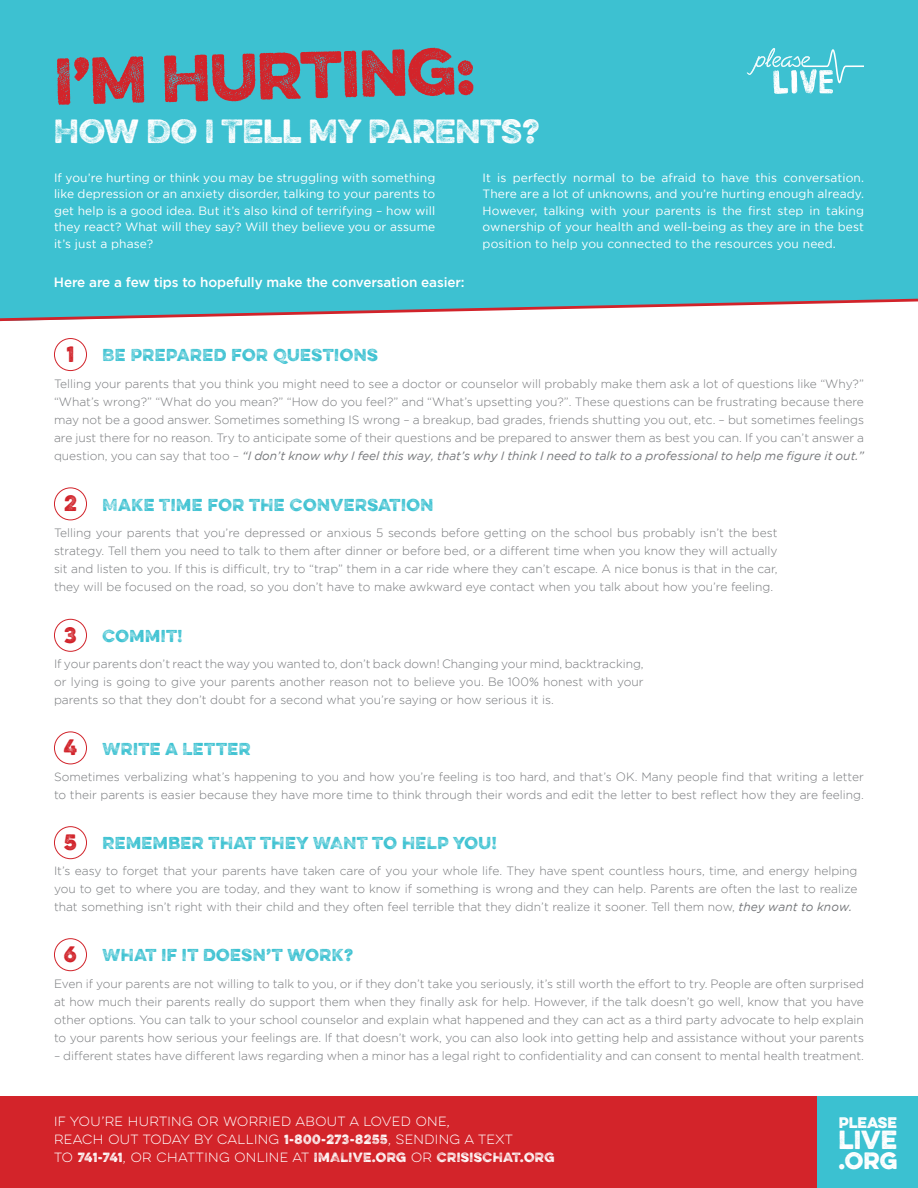
<style>
.page{position:relative;width:918px;height:1188px;background:#fff}
.page>*{position:absolute;margin:0;border:0;box-sizing:border-box;transform-origin:0 0}
.t1{font:59.1px "Eveleth Dot";color:#d3242a}
.t2{font:300 30px "Eveleth Dot";letter-spacing:-.01em;color:#fff}
.t3{font:700 23.55px "Eveleth Slant";color:#fff}
.t4{font:700 21.15px "Eveleth Slant";color:#fff}
.t5{font:19.95px "Eveleth Dot";color:#d1232a}
.t6{font:300 15.45px "Eveleth";letter-spacing:.03em;color:#3bc1d1}
.t7{font:700 13.65px "Eveleth Slant";color:#fff}
.t8{font:500 13.5px "Gotham";letter-spacing:-.01em;color:#fff}
.t9{font:300 12px/18px "Gotham";color:#76787b;text-align:justify}
.t10{font:12px/16.5px "Gotham";letter-spacing:.01em;color:#fff;text-align:justify}
.t11{font:100 12px/18px "Eveleth Clean";letter-spacing:.03em;color:#fff}
.s1{font-weight:400;font-style:italic}
.s2{font-family:"Eveleth";font-weight:300}
.s3{font-family:"Eveleth"}
</style>
<div class="page">
<div style="left:0;top:0;width:918px;height:297px;background:#3dc1d1"></div>
<div style="left:0;top:1096px;width:918px;height:92px;background:#d3242a"></div>
<div style="left:54px;top:338px;width:33px;height:33px;border:1px solid #d1232a;border-radius:50%"></div>
<div style="left:54px;top:487px;width:33px;height:33px;border:1px solid #d1232a;border-radius:50%"></div>
<div style="left:54px;top:619px;width:33px;height:33px;border:1px solid #d1232a;border-radius:50%"></div>
<div style="left:54px;top:731px;width:33px;height:33px;border:1px solid #d1232a;border-radius:50%"></div>
<div style="left:54px;top:826px;width:33px;height:33px;border:1px solid #d1232a;border-radius:50%"></div>
<div style="left:54px;top:938px;width:33px;height:33px;border:1px solid #d1232a;border-radius:50%"></div>
<svg style="left:747px;top:48px;width:117px;height:46px;background:#65cdda"></svg>
<svg style="left:0;top:297px;width:918px;height:25px"></svg>
<div style="left:818px;top:1096px;width:100px;height:92px;background:#3bc1d1"></div>
<p class="t1" style="left:52px;top:38px;width:423px;rotate:-2deg">I’m Hurting:</p>
<p class="t2" style="left:54px;top:108px;width:487px">HOW DO I TELL MY PARENTS?</p>
<p class="t10" style="left:54px;top:169px;width:383px">If you’re hurting or think you may be struggling with something like depression or an anxiety disorder, talking to your parents to get help is a good idea. But it’s also kind of terrifying – how will they react? What will they say? Will they believe you or assume it’s just a phase?</p>
<p class="t10" style="left:483px;top:169px;width:383px">It is perfectly normal to be afraid to have this conversation.<br>There are a lot of unknowns, and you’re hurting enough already.<br>However, talking with your parents is the first step in taking ownership of your health and well-being as they are in the best position to help you connected to the resources you need.</p>
<p class="t8" style="left:54px;top:274px;width:412px">Here are a few tips to hopefully make the conversation easier:</p>
<p class="t5" style="left:67px;top:339px;width:9px">1</p>
<p class="t6" style="left:103px;top:343px;width:277px">BE PREPARED FOR QUESTIONS</p>
<p class="t9" style="left:54px;top:375px;width:812px">Telling your parents that you think you might need to see a doctor or counselor will probably make them ask a lot of questions like “Why?” “What’s wrong?” “What do you mean?” “How do you feel?” and “What’s upsetting you?”. These questions can be frustrating because there may not be a good answer. Sometimes something IS wrong – a breakup, bad grades, friends shutting you out, etc. – but sometimes feelings are just there for no reason. Try to anticipate some of their questions and be prepared to answer them as best you can. If you can’t answer a question, you can say that too – <span class="s1">“I don’t know why I feel this way, that’s why I think I need to talk to a professional to help me figure it out.”</span></p>
<p class="t5" style="left:64px;top:488px;width:14px">2</p>
<p class="t6" style="left:103px;top:493px;width:332px">MAKE TIME FOR THE CONVERSATION</p>
<p class="t9" style="left:54px;top:524px;width:725px">Telling your parents that you’re depressed or anxious 5 seconds before getting on the school bus probably isn’t the best strategy. Tell them you need to talk to them after dinner or before bed, or a different time when you know they will actually sit and listen to you. If this is difficult, try to “trap” them in a car ride where they can’t escape. A nice bonus is that in the car, they will be focused on the road, so you don’t have to make awkward eye contact when you talk about how you’re feeling.</p>
<p class="t5" style="left:64px;top:620px;width:14px">3</p>
<p class="t6" style="left:103px;top:624px;width:82px">COMMIT!</p>
<p class="t9" style="left:54px;top:655px;width:591px">If your parents don’t react the way you wanted to, don’t back down! Changing your mind, backtracking, or lying is going to give your parents another reason not to believe you. Be 100% honest with your parents so that they don’t doubt for a second what you’re saying or how serious it is.</p>
<p class="t5" style="left:64px;top:732px;width:15px">4</p>
<p class="t6" style="left:103px;top:737px;width:150px">WRITE A LETTER</p>
<p class="t9" style="left:54px;top:767px;width:812px">Sometimes verbalizing what’s happening to you and how you’re feeling is too hard, and that’s OK. Many people find that writing a letter to their parents is easier because they have more time to think through their words and edit the letter to best reflect how they are feeling.</p>
<p class="t5" style="left:64px;top:827px;width:15px">5</p>
<p class="t6" style="left:103px;top:831px;width:396px">REMEMBER THAT THEY WANT TO HELP YOU!</p>
<p class="t9" style="left:54px;top:861px;width:805px">It’s easy to forget that your parents have taken care of you your whole life. They have spent countless hours, time, and energy helping you to get to where you are today, and they want to know if something is wrong and they can help. Parents are often the last to realize that something isn’t right with their child and they often feel terrible that they didn’t realize it sooner. Tell them now, <span class="s1">they want to know.</span></p>
<p class="t5" style="left:64px;top:939px;width:14px">6</p>
<p class="t6" style="left:103px;top:943px;width:252px">WHAT IF IT DOESN’T WORK?</p>
<p class="t9" style="left:54px;top:975px;width:812px">Even if your parents are not willing to talk to you, or if they don’t take you seriously, it’s still worth the effort to try. People are often surprised at how much their parents really do support them when they finally ask for help. However, if the talk doesn’t go well, know that you have other options. You can talk to your school counselor and explain what happened and they can act as a third party advocate to help explain to your parents how serious your feelings are. If that doesn’t work, you can also look into getting help and assistance without your parents</p>
<p class="t9" style="left:54px;top:1047px;width:811px">– different states have different laws regarding when a minor has a legal right to confidentiality and can consent to mental health treatment.</p>
<p class="t11" style="left:54px;top:1113px;width:502px">IF YOU’RE HURTING OR WORRIED ABOUT A LOVED ONE,<br>REACH OUT TODAY BY CALLING <span class="s2">1-800-273-8255</span><span class="s3">,</span> SENDING A TEXT<br>TO <span class="s2">741-741</span><span class="s3">,</span> OR CHATTING ONLINE AT <span class="s2">IMALIVE.ORG</span> OR <span class="s2">CRISISCHAT.ORG</span></p>
<p class="t7" style="left:839px;top:1112px;width:60px">PLEASE</p>
<p class="t3" style="left:839px;top:1122px;width:60px">LIVE</p>
<p class="t4" style="left:838px;top:1144px;width:60px">.ORG</p>
</div>
